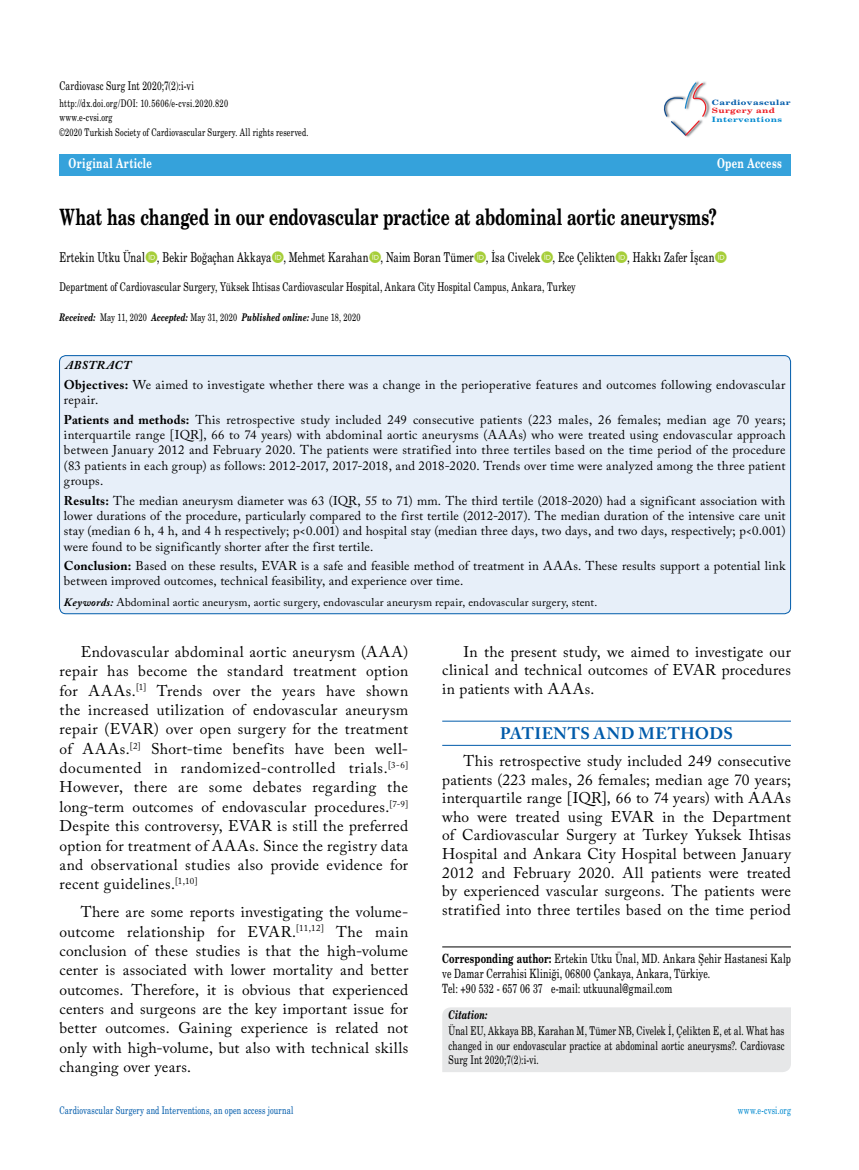
<style>
.page{position:relative;width:859px;height:1170px;background:#fff}
.page>*{position:absolute;margin:0;border:0;box-sizing:border-box;transform-origin:0 0}
.t1{font:22.5px "Madison Bold Tr";color:#000}
.t2{font:700 16.5px "Adobe Caslon Pro";letter-spacing:.035em;color:#005baa}
.t3{font:15.45px/19.4px "Adobe Caslon Pro";letter-spacing:.02em;color:#000;text-align:justify}
.t4{font:13.5px "Madison Tr";letter-spacing:.01em;color:#000}
.t5{font:13.5px "Madison Bold Tr";letter-spacing:.03em;color:#fff}
.t6{font:12.75px/15.3px "Adobe Caslon Pro";letter-spacing:.02em;color:#000}
.t7{font:12.75px/15.3px "Madison Tr";letter-spacing:.015em;color:#000}
.t8{font:12px/14.4px "Madison Tr";letter-spacing:.01em;color:#000;text-align:justify}
.t9{font:12px "Madison Bold Italic Tr";letter-spacing:.005em;color:#000}
.t10{font:italic 700 12px "Adobe Caslon Pro";letter-spacing:.04em;color:#000}
.t11{font:11.25px "Adobe Caslon Pro";letter-spacing:.02em;color:#000}
.t12{font:10.5px/14.7px "Madison Tr";letter-spacing:.02em;color:#000}
.t13{font:10.5px "Madison Bold Italic Tr";letter-spacing:.01em;color:#000}
.t14{font:10.5px "Madison Tr";letter-spacing:.015em;color:#005baa}
.t15{font:10.5px "Madison Tr";letter-spacing:.015em;color:#0089cf}
.t16{font:7.35px "Madison Bold Tr";letter-spacing:.03em;color:#005baa;scale:1.8 1}
.t17{font:7.35px "Madison Bold Tr";letter-spacing:.03em;color:#0089cf;scale:1.8 1}
.t18{font:7.35px "Madison Bold Tr";letter-spacing:.03em;color:#ed1d24;scale:1.8 1}
.s1{font-family:"Madison Tr"}
.s2{font-weight:700}
.s3{font-weight:700;font-style:italic}
.s4{font-family:"Madison Bold Tr"}
</style>
<div class="page">
<img style="left:685px;top:81px;width:25px;height:56px">
<svg style="left:664px;top:82px;width:44px;height:54px"></svg>
<div style="left:60px;top:154px;width:731px;height:22px;background:#35a2db"></div>
<hr style="left:442px;top:946px;width:349px;height:1px;background:#000">
<div style="left:60px;top:355px;width:730px;height:258px;background:#e7eff9;border-radius:6px"></div>
<div style="left:59px;top:355px;width:732px;height:259px;border:1px solid #005baa;border-radius:6px"></div>
<hr style="left:442px;top:720px;width:349px;height:1px;background:#005baa">
<hr style="left:442px;top:745px;width:349px;height:1px;background:#005baa">
<div style="left:442px;top:1007px;width:349px;height:64px;background:#e6e7e8"></div>
<p class="t8" style="left:60px;top:78px;width:136px">Cardiovasc Surg Int 2020;7(2):i-vi</p>
<p class="t12" style="left:60px;top:95px;width:251px">http://dx.doi.org/DOI: 10.5606/e-cvsi.2020.820<br>www.e-cvsi.org<br>©2020 Turkish Society of Cardiovascular Surgery. All rights reserved.</p>
<p class="t16" style="left:712px;top:97px;width:45px">Cardiovascular</p>
<p class="t18" style="left:712px;top:106px;width:37px">Surgery and</p>
<p class="t17" style="left:712px;top:115px;width:40px">Interventions</p>
<p class="t5" style="left:69px;top:155px;width:85px">Original Article</p>
<p class="t5" style="left:717px;top:155px;width:66px">Open Access</p>
<h1 class="t1" style="left:60px;top:202px;width:658px">What has changed in our endovascular practice at abdominal aortic aneurysms?</h1>
<p class="t4" style="left:60px;top:249px;width:656px">Ertekin Utku Ünal , Bekir Boğaçhan Akkaya , Mehmet Karahan , Naim Boran Tümer , İsa Civelek , Ece Çelikten , Hakkı Zafer İşcan</p>
<p class="t8" style="left:60px;top:279px;width:518px">Department of Cardiovascular Surgery, Yüksek Ihtisas Cardiovascular Hospital, Ankara City Hospital Campus, Ankara, Turkey</p>
<p class="t13" style="left:60px;top:310px;width:302px">Received: <span class="s1">May 11, 2020</span> Accepted: <span class="s1">May 31, 2020</span> Published online: <span class="s1">June 18, 2020</span></p>
<p class="t10" style="left:65px;top:358px;width:67px">ABSTRACT</p>
<p class="t6" style="left:64px;top:377px;width:723px"><span class="s2">Objectives:</span> We aimed to investigate whether there was a change in the perioperative features and outcomes following endovascular repair.</p>
<p class="t6" style="left:64px;top:412px;width:723px;text-align:justify"><span class="s2">Patients and methods:</span> This retrospective study included 249 consecutive patients (223 males, 26 females; median age 70 years; interquartile range [IQR], 66 to 74 years) with abdominal aortic aneurysms (AAAs) who were treated using endovascular approach between January 2012 and February 2020. The patients were stratified into three tertiles based on the time period of the procedure (83 patients in each group) as follows: 2012-2017, 2017-2018, and 2018-2020. Trends over time were analyzed among the three patient groups.</p>
<p class="t6" style="left:64px;top:492px;width:723px;text-align:justify"><span class="s2">Results:</span> The median aneurysm diameter was 63 (IQR, 55 to 71) mm. The third tertile (2018-2020) had a significant association with lower durations of the procedure, particularly compared to the first tertile (2012-2017). The median duration of the intensive care unit stay (median 6 h, 4 h, and 4 h respectively; p&lt;0.001) and hospital stay (median three days, two days, and two days, respectively; p&lt;0.001) were found to be significantly shorter after the first tertile.</p>
<p class="t6" style="left:64px;top:558px;width:723px"><span class="s2">Conclusion:</span> Based on these results, EVAR is a safe and feasible method of treatment in AAAs. These results support a potential link between improved outcomes, technical feasibility, and experience over time.</p>
<p class="t11" style="left:64px;top:595px;width:535px"><span class="s3">Keywords:</span> Abdominal aortic aneurysm, aortic surgery, endovascular aneurysm repair, endovascular surgery, stent.</p>
<p class="t3" style="left:60px;top:641px;width:350px;text-indent:21px">Endovascular abdominal aortic aneurysm (AAA) repair has become the standard treatment option for AAAs.<sup>[1]</sup> Trends over the years have shown the increased utilization of endovascular aneurysm repair (EVAR) over open surgery for the treatment of AAAs.<sup>[2]</sup> Short-time benefits have been well&shy;documented in randomized-controlled trials.<sup>[3-6] </sup>However, there are some debates regarding the long-term outcomes of endovascular procedures.<sup>[7-9] </sup>Despite this controversy, EVAR is still the preferred option for treatment of AAAs. Since the registry data and observational studies also provide evidence for recent guidelines.<sup>[1,10]</sup></p>
<p class="t3" style="left:60px;top:902px;width:350px;text-indent:21px">There are some reports investigating the volume&shy;outcome relationship for EVAR.<sup>[11,12]</sup> The main conclusion of these studies is that the high-volume center is associated with lower mortality and better outcomes. Therefore, it is obvious that experienced centers and surgeons are the key important issue for better outcomes. Gaining experience is related not only with high-volume, but also with technical skills changing over years.</p>
<p class="t3" style="left:442px;top:642px;width:350px;line-height:18.6px;text-indent:21px">In the present study, we aimed to investigate our clinical and technical outcomes of EVAR procedures in patients with AAAs.</p>
<p class="t2" style="left:500px;top:723px;width:234px">PATIENTS AND METHODS</p>
<p class="t3" style="left:442px;top:751px;width:350px;line-height:18.6px;text-indent:21px">This retrospective study included 249 consecutive patients (223 males, 26 females; median age 70 years; interquartile range [IQR], 66 to 74 years) with AAAs who were treated using EVAR in the Department of Cardiovascular Surgery at Turkey Yuksek Ihtisas Hospital and Ankara City Hospital between January 2012 and February 2020. All patients were treated by experienced vascular surgeons. The patients were stratified into three tertiles based on the time period</p>
<p class="t7" style="left:442px;top:950px;width:350px"><span class="s4">Corresponding author:</span> Ertekin Utku Ünal, MD. Ankara Şehir Hastanesi Kalp ve Damar Cerrahisi Kliniği, 06800 Çankaya, Ankara, Türkiye.<br>Tel: +90 532 - 657 06 37 e-mail: utkuunal@gmail.com</p>
<p class="t9" style="left:449px;top:1006px;width:41px">Citation:</p>
<p class="t8" style="left:449px;top:1023px;width:337px">Ünal EU, Akkaya BB, Karahan M, Tümer NB, Civelek İ, Çelikten E, et al. What has changed in our endovascular practice at abdominal aortic aneurysms?. Cardiovasc Surg Int 2020;7(2):i-vi.</p>
<p class="t14" style="left:60px;top:1103px;width:235px">Cardiovascular Surgery and Interventions, an open access journal</p>
<p class="t15" style="left:738px;top:1103px;width:55px">www.e-cvsi.org</p>
</div>
